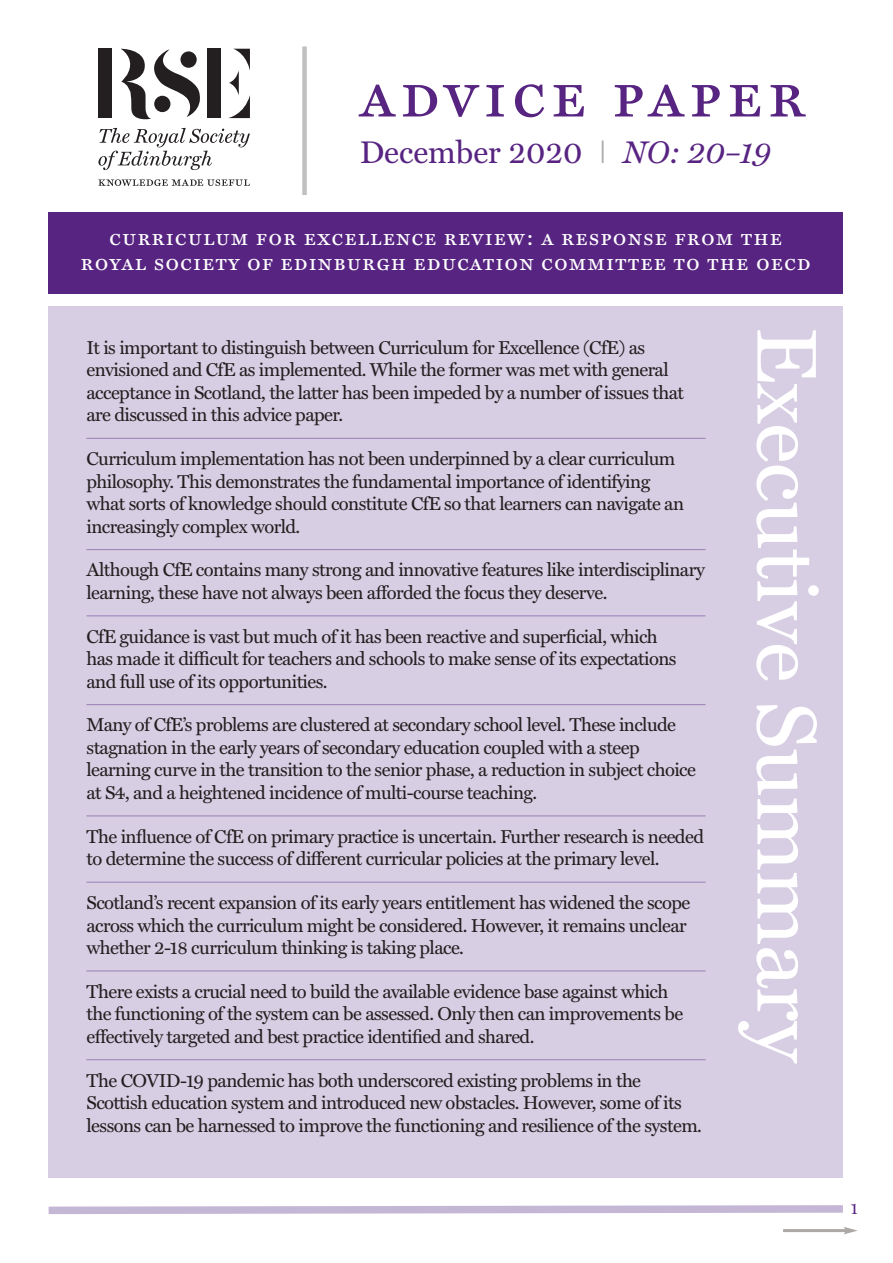
<style>
.page{position:relative;width:893px;height:1263px;background:#fff}
.page>*{position:absolute;margin:0;border:0;box-sizing:border-box;transform-origin:0 0}
.t1{font:85.5px "Miller Text";letter-spacing:-.01em;color:#fff}
.t2{font:64.5px "Miller Text Roman SC";letter-spacing:.08em;color:#582482}
.t3{font:31.5px "Miller Text";color:#582482}
.t4{font:22.5px/24.9px "Miller Text Roman SC";letter-spacing:.045em;color:#fff;text-align:center}
.t5{font:18.75px/22.5px "Miller Text";letter-spacing:-.03em;color:#231f20}
.t6{font:16.5px "Miller Text";color:#582482}
.s1{font-family:"DIN";font-weight:300;color:#aba8a6}
.s2{font-style:italic}
</style>
<div class="page">
<svg style="left:98px;top:179px;width:152px;height:7px"></svg>
<svg style="left:98px;top:49px;width:152px;height:121px"></svg>
<div style="left:49px;top:212px;width:794px;height:82px;background:#582482"></div>
<div style="left:49px;top:306px;width:794px;height:872px;background:#d7cee3"></div>
<svg style="left:48px;top:1205px;width:795px;height:9px;background:#cdc2dc"></svg>
<hr style="left:86px;top:438px;width:619px;height:1px;background:#987fb5">
<hr style="left:86px;top:549px;width:619px;height:1px;background:#987fb5">
<hr style="left:86px;top:615px;width:619px;height:1px;background:#987fb5">
<hr style="left:86px;top:704px;width:619px;height:1px;background:#987fb5">
<hr style="left:86px;top:815px;width:619px;height:1px;background:#987fb5">
<hr style="left:86px;top:882px;width:619px;height:1px;background:#987fb5">
<hr style="left:86px;top:970px;width:619px;height:1px;background:#987fb5">
<hr style="left:86px;top:1059px;width:619px;height:1px;background:#987fb5">
<div style="left:302px;top:47px;width:5px;height:148px;background:#c1c0be"></div>
<hr style="left:783px;top:1229px;width:63px;height:3px;background:#aba8a6">
<svg style="left:844px;top:1227px;width:14px;height:7px"></svg>
<h2 class="t2" style="left:360px;top:56px;width:448px">advice paper</h2>
<h3 class="t3" style="left:360px;top:134px;width:413px">December 2020 <span class="s1">I</span> <span class="s2">NO: 20–19</span></h3>
<p class="t4" style="left:81px;top:225px;width:732px">curriculum for excellence review: a response from the royal society of edinburgh education committee to the oecd</p>
<p class="t5" style="left:86px;top:336px;width:599px">It is important to distinguish between Curriculum for Excellence (CfE) as envisioned and CfE as implemented. While the former was met with general acceptance in Scotland, the latter has been impeded by a number of issues that are discussed in this advice paper.</p>
<p class="t5" style="left:86px;top:447px;width:599px">Curriculum implementation has not been underpinned by a clear curriculum philosophy. This demonstrates the fundamental importance of identifying what sorts of knowledge should constitute CfE so that learners can navigate an increasingly complex world.</p>
<p class="t5" style="left:86px;top:559px;width:620px">Although CfE contains many strong and innovative features like interdisciplinary learning, these have not always been afforded the focus they deserve.</p>
<p class="t5" style="left:86px;top:625px;width:591px">CfE guidance is vast but much of it has been reactive and superficial, which has made it difficult for teachers and schools to make sense of its expectations and full use of its opportunities.</p>
<p class="t5" style="left:86px;top:714px;width:611px">Many of CfE’s problems are clustered at secondary school level. These include stagnation in the early years of secondary education coupled with a steep learning curve in the transition to the senior phase, a reduction in subject choice at S4, and a heightened incidence of multi-course teaching.</p>
<p class="t5" style="left:86px;top:825px;width:619px">The influence of CfE on primary practice is uncertain. Further research is needed to determine the success of different curricular policies at the primary level.</p>
<p class="t5" style="left:86px;top:891px;width:605px">Scotland’s recent expansion of its early years entitlement has widened the scope across which the curriculum might be considered. However, it remains unclear whether 2-18 curriculum thinking is taking place.</p>
<p class="t5" style="left:86px;top:980px;width:598px">There exists a crucial need to build the available evidence base against which the functioning of the system can be assessed. Only then can improvements be effectively targeted and best practice identified and shared.</p>
<p class="t5" style="left:86px;top:1069px;width:617px">The COVID-19 pandemic has both underscored existing problems in the<br>Scottish education system and introduced new obstacles. However, some of its lessons can be harnessed to improve the functioning and resilience of the system.</p>
<h1 class="t1" style="left:837px;top:327px;width:736px;rotate:90deg">Executive Summary</h1>
<p class="t6" style="left:851px;top:1199px;width:9px">1</p>
</div>
